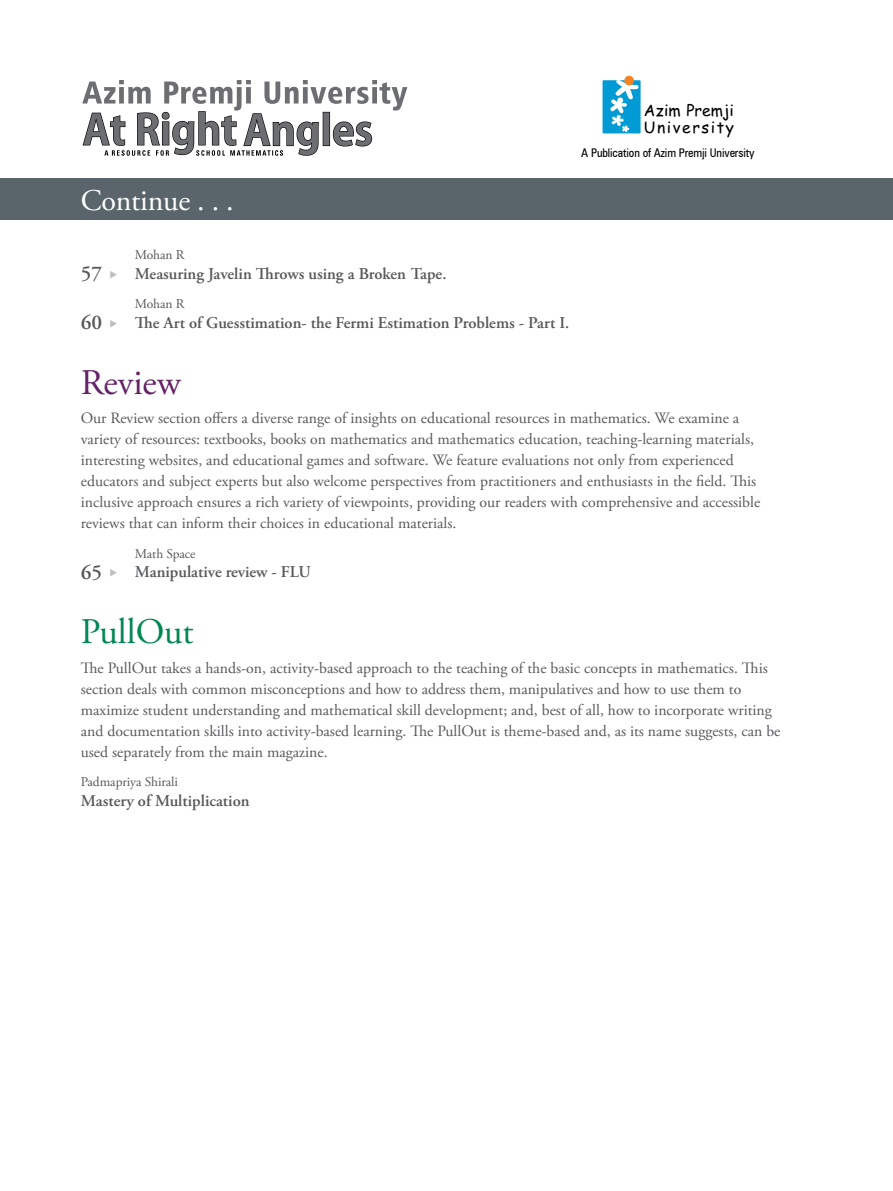
<style>
.page{position:relative;width:893px;height:1191px;background:#fff}
.page>*{position:absolute;margin:0;border:0;box-sizing:border-box;transform-origin:0 0}
.t1{font:36px "Adobe Garamond Pro";color:#008751}
.t2{font:36px "Adobe Garamond Pro";color:#642266}
.t3{font:30px "Adobe Garamond Pro";letter-spacing:-.01em;color:#fff}
.t4{font:600 21px "Adobe Garamond Pro";color:#58595b}
.t5{font:600 16.5px "Adobe Garamond Pro";color:#58595b}
.t6{font:15.75px/21px "Adobe Garamond Pro";color:#58595b}
.t7{font:15.75px/16.6px "Comic Sans MS";letter-spacing:.095em;color:#000}
.t8{font:13.5px "Adobe Garamond Pro";letter-spacing:-.005em;color:#58595b}
.t9{font:condensed 12px "Zurich BT";letter-spacing:-.01em;color:#000}
</style>
<div class="page">
<div style="left:0;top:178px;width:893px;height:42px;background:#5a656b"></div>
<svg style="left:602px;top:80px;width:39px;height:53px"></svg>
<div style="left:624px;top:76px;width:10px;height:9px;background:#f58220;border-radius:50%"></div>
<svg style="left:82px;top:80px;width:325px;height:76px"></svg>
<h2 class="t3" style="left:81px;top:182px;width:155px">Continue . . .</h2>
<p class="t7" style="left:644px;top:104px;width:91px">Azim Premji<br>University</p>
<p class="t9" style="left:581px;top:145px;width:175px">A Publication of Azim Premji University</p>
<p class="t8" style="left:135px;top:246px;width:51px">Mohan R</p>
<h3 class="t4" style="left:81px;top:261px;width:23px">57</h3>
<p class="t5" style="left:135px;top:264px;width:313px">Measuring Javelin Throws using a Broken Tape.</p>
<p class="t8" style="left:135px;top:296px;width:51px">Mohan R</p>
<h3 class="t4" style="left:81px;top:311px;width:23px">60</h3>
<p class="t5" style="left:135px;top:313px;width:436px">The Art of Guesstimation- the Fermi Estimation Problems - Part I.</p>
<h1 class="t2" style="left:81px;top:361px;width:102px">Review</h1>
<p class="t6" style="left:81px;top:408px;width:681px">Our Review section offers a diverse range of insights on educational resources in mathematics. We examine a variety of resources: textbooks, books on mathematics and mathematics education, teaching-learning materials, interesting websites, and educational games and software. We feature evaluations not only from experienced educators and subject experts but also welcome perspectives from practitioners and enthusiasts in the field. This inclusive approach ensures a rich variety of viewpoints, providing our readers with comprehensive and accessible reviews that can inform their choices in educational materials.</p>
<p class="t8" style="left:135px;top:545px;width:62px">Math Space</p>
<h3 class="t4" style="left:81px;top:560px;width:23px">65</h3>
<p class="t5" style="left:135px;top:562px;width:177px">Manipulative review - FLU</p>
<h1 class="t1" style="left:81px;top:610px;width:114px">PullOut</h1>
<p class="t6" style="left:81px;top:657px;width:701px">The PullOut takes a hands-on, activity-based approach to the teaching of the basic concepts in mathematics. This section deals with common misconceptions and how to address them, manipulatives and how to use them to maximize student understanding and mathematical skill development; and, best of all, how to incorporate writing and documentation skills into activity-based learning. The PullOut is theme-based and, as its name suggests, can be used separately from the main magazine.</p>
<p class="t8" style="left:81px;top:773px;width:99px">Padmapriya Shirali</p>
<p class="t5" style="left:81px;top:791px;width:170px">Mastery of Multiplication</p>
</div>
